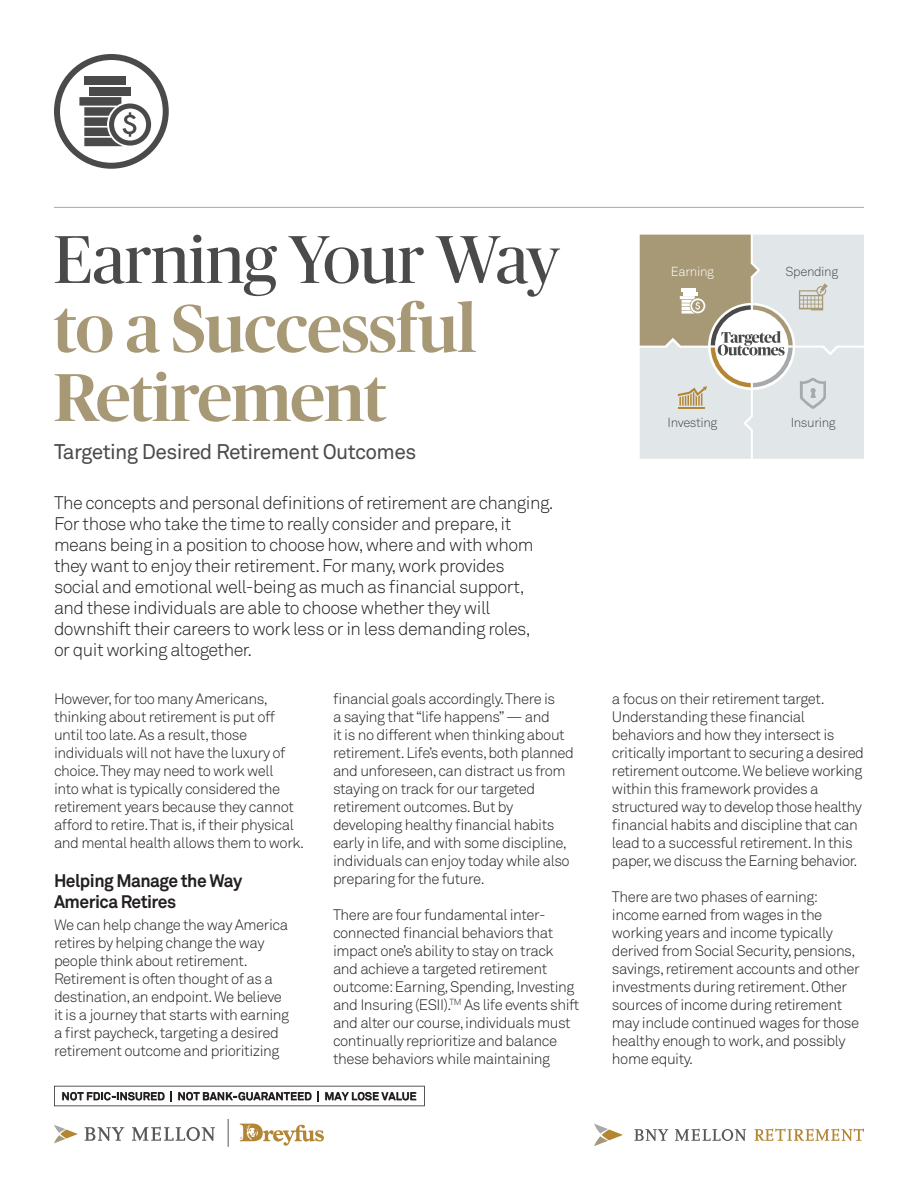
<style>
.page{position:relative;width:918px;height:1188px;background:#fff}
.page>*{position:absolute;margin:0;border:0;box-sizing:border-box;transform-origin:0 0}
.Title{font:500 67.5px/69px "Publico Banner";letter-spacing:-.005em;color:#a79975}
.Subtitle{font:21px "Akkurat Pro";letter-spacing:-.03em;color:#4a4a4b}
.Intro{font:18px/21px "Akkurat Light Pro";letter-spacing:-.03em;color:#231f20}
.Subhead{font:700 18px/21px "Akkurat Pro";letter-spacing:-.03em;color:#231f20}
.Body{font:15px/18px "Akkurat Light Pro";letter-spacing:-.03em;color:#231f20}
.Body_First{font:15px/18px "Akkurat Light Pro";letter-spacing:-.03em;color:#231f20}
.t1{font:12.9px "Akkurat Light Pro";letter-spacing:-.03em;color:#4a4a4b}
.t2{font:12.9px "Akkurat Light Pro";letter-spacing:-.03em;color:#fff}
.t3{font:700 11.25px "Akkurat Pro";letter-spacing:.005em;color:#231f20}
.s1{font-weight:400;color:#4a4a4b}
</style>
<div class="page">
<svg style="left:640px;top:235px;width:224px;height:224px;background:#d3d3cb"></svg>
<hr style="left:54px;top:207px;width:810px;height:1px;background:#a7aaac">
<svg style="left:54px;top:54px;width:115px;height:115px"></svg>
<svg style="left:240px;top:1123px;width:84px;height:23px"></svg>
<svg style="left:85px;top:1127px;width:130px;height:14px"></svg>
<svg style="left:54px;top:1125px;width:24px;height:18px"></svg>
<svg style="left:228px;top:1119px;width:1px;height:28px"></svg>
<svg style="left:634px;top:1129px;width:112px;height:12px"></svg>
<svg style="left:594px;top:1124px;width:29px;height:22px"></svg>
<svg style="left:755px;top:1129px;width:109px;height:12px"></svg>
<svg style="left:54px;top:1086px;width:371px;height:20px"></svg>
<p class="Title" style="left:54px;top:221px;width:507px"><span class="s1">Earning Your Way </span>to a Successful<br>Retirement</p>
<p class="Subtitle" style="left:54px;top:439px;width:364px">Targeting Desired Retirement Outcomes</p>
<p class="Intro" style="left:54px;top:493px;width:501px">The concepts and personal definitions of retirement are changing.<br>For those who take the time to really consider and prepare, it means being in a position to choose how, where and with whom they want to enjoy their retirement. For many, work provides social and emotional well-being as much as financial support, and these individuals are able to choose whether they will downshift their careers to work less or in less demanding roles,<br>or quit working altogether.</p>
<p class="Body" style="left:54px;top:690px;width:252px">However, for too many Americans, thinking about retirement is put off until too late. As a result, those individuals will not have the luxury of choice. They may need to work well<br>into what is typically considered the retirement years because they cannot afford to retire. That is, if their physical and mental health allows them to work.</p>
<p class="Subhead" style="left:54px;top:870px;width:190px">Helping Manage the Way<br>America Retires</p>
<p class="Body_First" style="left:54px;top:916px;width:237px">We can help change the way America retires by helping change the way people think about retirement.<br>Retirement is often thought of as a destination, an endpoint. We believe it is a journey that starts with earning a first paycheck, targeting a desired retirement outcome and prioritizing</p>
<p class="Body_First" style="left:333px;top:690px;width:242px">financial goals accordingly. There is<br>a saying that “life happens” — and<br>it is no different when thinking about retirement. Life’s events, both planned and unforeseen, can distract us from staying on track for our targeted retirement outcomes. But by developing healthy financial habits early in life, and with some discipline, individuals can enjoy today while also preparing for the future.</p>
<p class="Body" style="left:333px;top:906px;width:248px">There are four fundamental inter&shy;connected financial behaviors that impact one’s ability to stay on track and achieve a targeted retirement outcome: Earning, Spending, Investing and Insuring (ESII).<sup>TM</sup> As life events shift and alter our course, individuals must continually reprioritize and balance these behaviors while maintaining</p>
<p class="t3" style="left:62px;top:1089px;width:357px">NOT FDIC-INSURED | NOT BANK-GUARANTEED | MAY LOSE VALUE</p>
<p class="t2" style="left:671px;top:264px;width:45px">Earning</p>
<p class="t1" style="left:786px;top:264px;width:54px">Spending</p>
<p class="t1" style="left:668px;top:415px;width:51px">Investing</p>
<p class="t1" style="left:791px;top:415px;width:47px">Insuring</p>
<p class="Body" style="left:612px;top:690px;width:254px">a focus on their retirement target.<br>Understanding these financial behaviors and how they intersect is critically important to securing a desired retirement outcome. We believe working within this framework provides a structured way to develop those healthy financial habits and discipline that can lead to a successful retirement. In this paper, we discuss the Earning behavior.</p>
<p class="Body" style="left:612px;top:888px;width:249px">There are two phases of earning: income earned from wages in the working years and income typically derived from Social Security, pensions, savings, retirement accounts and other investments during retirement. Other sources of income during retirement may include continued wages for those healthy enough to work, and possibly home equity.</p>
</div>
